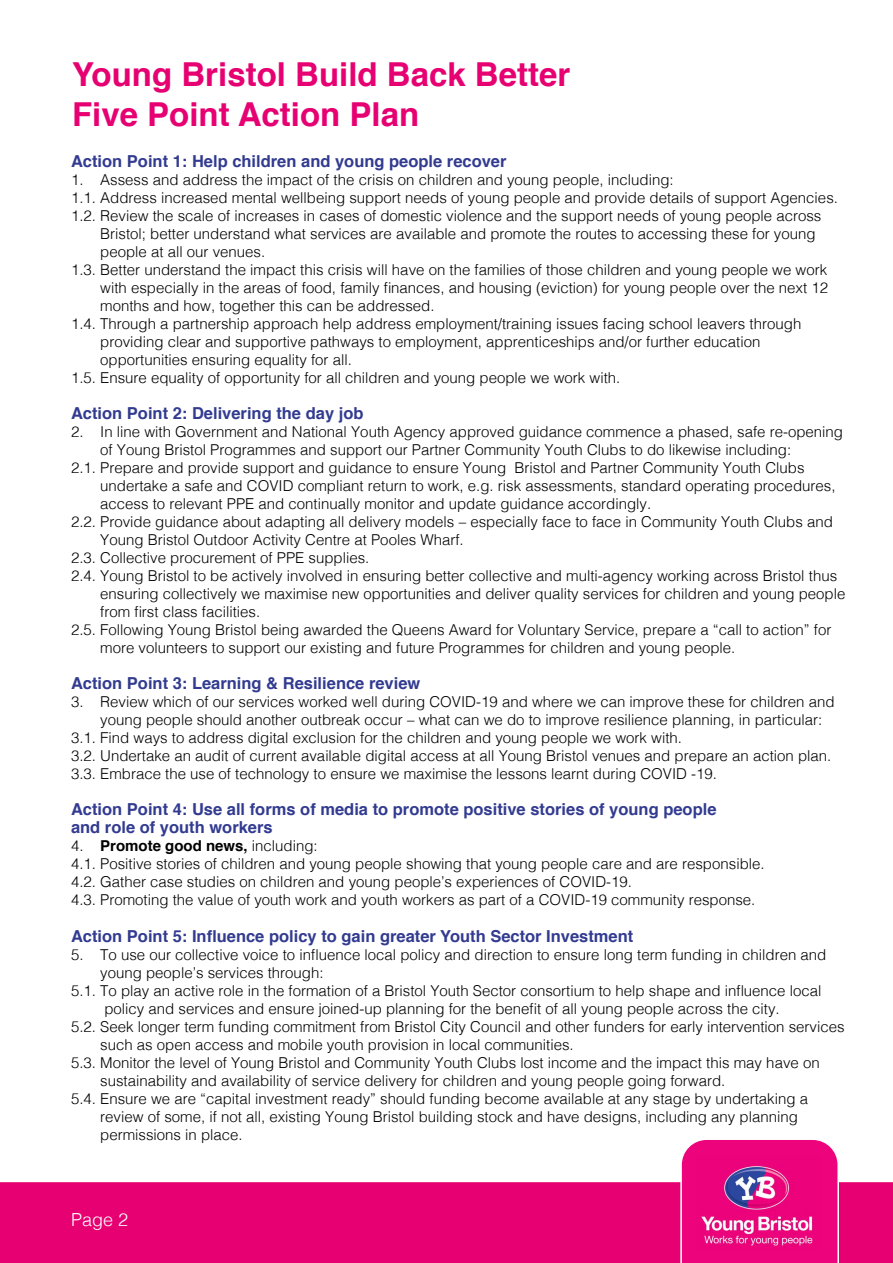
<style>
.page{position:relative;width:893px;height:1263px;background:#fff}
.page>*{position:absolute;margin:0;border:0;box-sizing:border-box;transform-origin:0 0}
.t1{font:700 33px/39.6px "Helvetica";color:#e60071}
.t2{font:300 18px "Helvetica";color:#fff}
.t3{font:700 16.5px/18px "Helvetica";color:#323b90}
.t4{font:300 15px/18px "Helvetica";color:#000}
.s1{font-weight:700}
</style>
<div class="page">
<div style="left:1px;top:1183px;width:891px;height:79px;background:#e60071"></div>
<div style="left:0;top:1182px;width:893px;height:81px;border:2px solid #e60071"></div>
<svg style="left:680px;top:1140px;width:159px;height:123px"></svg>
<img style="left:697px;top:1156px;width:125px;height:93px">
<h1 class="t1" style="left:72px;top:55px;width:500px">Young Bristol Build Back Better<br>Five Point Action Plan</h1>
<p class="t3" style="left:71px;top:152px;width:437px">Action Point 1: Help children and young people recover</p>
<p class="t4" style="left:71px;top:169px;width:768px">1. Assess and address the impact of the crisis on children and young people, including:<br>1.1. Address increased mental wellbeing support needs of young people and provide details of support Agencies.<br>1.2. Review the scale of increases in cases of domestic violence and the support needs of young people across</p>
<p class="t4" style="left:100px;top:223px;width:717px">Bristol; better understand what services are available and promote the routes to accessing these for young</p>
<p class="t4" style="left:100px;top:241px;width:167px">people at all our venues.</p>
<p class="t4" style="left:71px;top:259px;width:758px">1.3. Better understand the impact this crisis will have on the families of those children and young people we work</p>
<p class="t4" style="left:100px;top:277px;width:729px">with especially in the areas of food, family finances, and housing (eviction) for young people over the next 12</p>
<p class="t4" style="left:100px;top:295px;width:336px">months and how, together this can be addressed.</p>
<p class="t4" style="left:71px;top:313px;width:732px">1.4. Through a partnership approach help address employment/training issues facing school leavers through</p>
<p class="t4" style="left:100px;top:331px;width:662px">providing clear and supportive pathways to employment, apprenticeships and/or further education</p>
<p class="t4" style="left:100px;top:349px;width:253px">opportunities ensuring equality for all.</p>
<p class="t4" style="left:71px;top:367px;width:551px">1.5. Ensure equality of opportunity for all children and young people we work with.</p>
<p class="t3" style="left:71px;top:404px;width:294px">Action Point 2: Delivering the day job</p>
<p class="t4" style="left:71px;top:421px;width:773px">2. In line with Government and National Youth Agency approved guidance commence a phased, safe re-opening</p>
<p class="t4" style="left:100px;top:439px;width:693px">of Young Bristol Programmes and support our Partner Community Youth Clubs to do likewise including:</p>
<p class="t4" style="left:71px;top:457px;width:735px">2.1. Prepare and provide support and guidance to ensure Young Bristol and Partner Community Youth Clubs</p>
<p class="t4" style="left:100px;top:475px;width:737px">undertake a safe and COVID compliant return to work, e.g. risk assessments, standard operating procedures,</p>
<p class="t4" style="left:100px;top:493px;width:553px">access to relevant PPE and continually monitor and update guidance accordingly.</p>
<p class="t4" style="left:71px;top:511px;width:763px">2.2. Provide guidance about adapting all delivery models – especially face to face in Community Youth Clubs and</p>
<p class="t4" style="left:100px;top:529px;width:365px">Young Bristol Outdoor Activity Centre at Pooles Wharf.</p>
<p class="t4" style="left:71px;top:547px;width:300px">2.3. Collective procurement of PPE supplies.</p>
<p class="t4" style="left:71px;top:565px;width:768px">2.4. Young Bristol to be actively involved in ensuring better collective and multi-agency working across Bristol thus</p>
<p class="t4" style="left:100px;top:583px;width:747px">ensuring collectively we maximise new opportunities and deliver quality services for children and young people</p>
<p class="t4" style="left:100px;top:601px;width:162px">from first class facilities.</p>
<p class="t4" style="left:71px;top:619px;width:762px">2.5. Following Young Bristol being awarded the Queens Award for Voluntary Service, prepare a “call to action” for</p>
<p class="t4" style="left:100px;top:637px;width:637px">more volunteers to support our existing and future Programmes for children and young people.</p>
<p class="t3" style="left:71px;top:674px;width:351px">Action Point 3: Learning &amp; Resilience review</p>
<p class="t4" style="left:71px;top:691px;width:765px">3. Review which of our services worked well during COVID-19 and where we can improve these for children and</p>
<p class="t4" style="left:100px;top:709px;width:723px">young people should another outbreak occur – what can we do to improve resilience planning, in particular:</p>
<p class="t4" style="left:71px;top:727px;width:613px">3.1. Find ways to address digital exclusion for the children and young people we work with.</p>
<p class="t4" style="left:71px;top:745px;width:762px">3.2. Undertake an audit of current available digital access at all Young Bristol venues and prepare an action plan.</p>
<p class="t4" style="left:71px;top:763px;width:648px">3.3. Embrace the use of technology to ensure we maximise the lessons learnt during COVID -19.</p>
<p class="t3" style="left:71px;top:800px;width:647px">Action Point 4: Use all forms of media to promote positive stories of young people and role of youth workers</p>
<p class="t4" style="left:71px;top:835px;width:695px">4. <span class="s1">Promote good news,</span> including:<br>4.1. Positive stories of children and young people showing that young people care and are responsible.<br>4.2. Gather case studies on children and young people’s experiences of COVID-19.<br>4.3. Promoting the value of youth work and youth workers as part of a COVID-19 community response.</p>
<p class="t3" style="left:71px;top:928px;width:564px">Action Point 5: Influence policy to gain greater Youth Sector Investment</p>
<p class="t4" style="left:71px;top:945px;width:757px">5. To use our collective voice to influence local policy and direction to ensure long term funding in children and</p>
<p class="t4" style="left:100px;top:963px;width:225px">young people’s services through:</p>
<p class="t4" style="left:71px;top:981px;width:752px">5.1. To play an active role in the formation of a Bristol Youth Sector consortium to help shape and influence local</p>
<p class="t4" style="left:104px;top:999px;width:677px">policy and services and ensure joined-up planning for the benefit of all young people across the city.</p>
<p class="t4" style="left:71px;top:1017px;width:775px">5.2. Seek longer term funding commitment from Bristol City Council and other funders for early intervention services</p>
<p class="t4" style="left:100px;top:1035px;width:475px">such as open access and mobile youth provision in local communities.</p>
<p class="t4" style="left:71px;top:1053px;width:750px">5.3. Monitor the level of Young Bristol and Community Youth Clubs lost income and the impact this may have on</p>
<p class="t4" style="left:100px;top:1071px;width:627px">sustainability and availability of service delivery for children and young people going forward.</p>
<p class="t4" style="left:71px;top:1089px;width:738px">5.4. Ensure we are “capital investment ready” should funding become available at any stage by undertaking a</p>
<p class="t4" style="left:100px;top:1107px;width:699px">review of some, if not all, existing Young Bristol building stock and have designs, including any planning</p>
<p class="t4" style="left:100px;top:1125px;width:144px">permissions in place.</p>
<p class="t2" style="left:71px;top:1204px;width:59px">Page 2</p>
</div>
